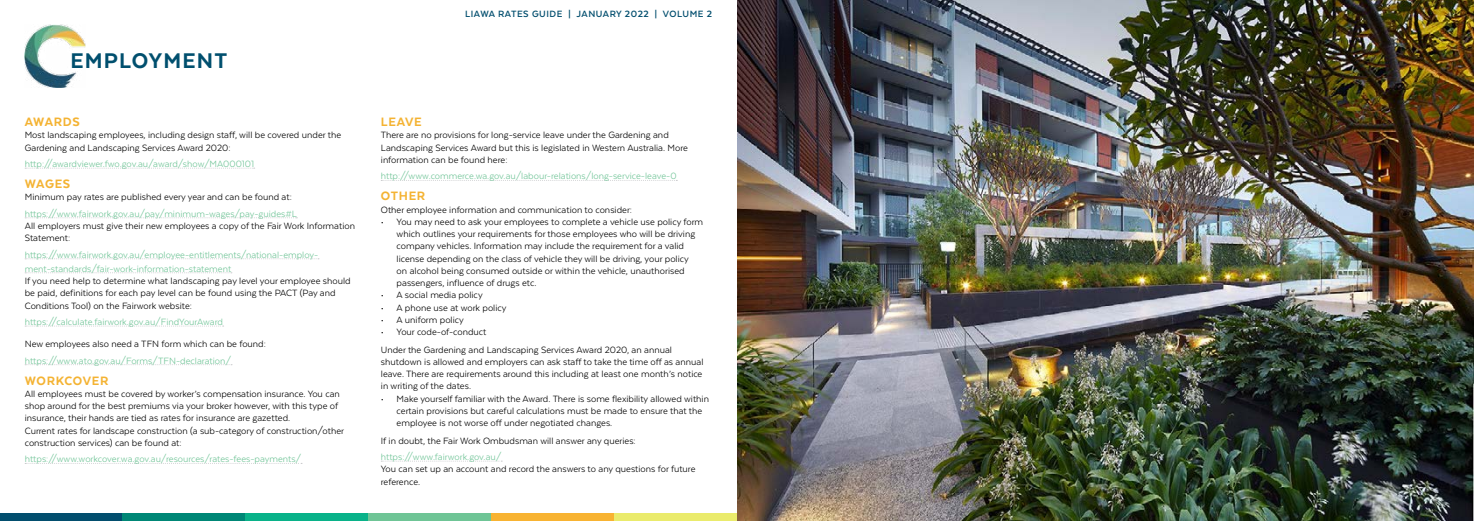
<style>
.page{position:relative;width:1474px;height:521px;background:#fff}
.page>*{position:absolute;margin:0;border:0;box-sizing:border-box;transform-origin:0 0}
.t1{font:800 24.5px "Texta";letter-spacing:.05em;color:#004f6e}
.t2{font:800 14px "Texta";letter-spacing:.05em;color:#f4b333}
.t3{font:10.5px/12.2px "Texta";color:#000}
.t4{font:10.5px/14px "Texta";color:#70c497}
.t5{font:700 10.5px "Texta";letter-spacing:.05em;color:#024e6e}
</style>
<div class="page">
<div style="left:0;top:513px;width:122px;height:8px;background:#024e6e"></div>
<div style="left:122px;top:513px;width:123px;height:8px;background:#008776"></div>
<div style="left:245px;top:513px;width:123px;height:8px;background:#09b289"></div>
<div style="left:368px;top:513px;width:123px;height:8px;background:#6fc596"></div>
<div style="left:491px;top:513px;width:123px;height:8px;background:#f8b332"></div>
<div style="left:614px;top:513px;width:123px;height:8px;background:#eaeb6c"></div>
<img style="left:25px;top:25px;width:60px;height:63px">
<svg style="left:25px;top:168px;width:230px;height:1px"></svg>
<svg style="left:25px;top:217px;width:272px;height:1px"></svg>
<svg style="left:25px;top:258px;width:294px;height:1px"></svg>
<svg style="left:25px;top:272px;width:207px;height:1px"></svg>
<svg style="left:25px;top:326px;width:199px;height:1px"></svg>
<svg style="left:25px;top:364px;width:207px;height:1px"></svg>
<svg style="left:25px;top:463px;width:277px;height:1px"></svg>
<svg style="left:381px;top:180px;width:296px;height:1px"></svg>
<svg style="left:381px;top:461px;width:121px;height:1px"></svg>
<img style="left:737px;top:0;width:736px;height:521px">
<h1 class="t1" style="left:70px;top:48px;width:158px">EMPLOYMENT</h1>
<h2 class="t2" style="left:25px;top:115px;width:56px">AWARDS</h2>
<p class="t3" style="left:25px;top:129px;width:318px">Most landscaping employees, including design staff, will be covered under the<br>Gardening and Landscaping Services Award 2020:</p>
<p class="t4" style="left:25px;top:157px;width:231px">http://awardviewer.fwo.gov.au/award/show/MA000101</p>
<h2 class="t2" style="left:25px;top:177px;width:47px">WAGES</h2>
<p class="t3" style="left:25px;top:191px;width:268px">Minimum pay rates are published every year and can be found at:</p>
<p class="t4" style="left:25px;top:206px;width:273px">https://www.fairwork.gov.au/pay/minimum-wages/pay-guides#L</p>
<p class="t3" style="left:25px;top:220px;width:332px">All employers must give their new employees a copy of the Fair Work Information<br>Statement:</p>
<p class="t4" style="left:25px;top:247px;width:295px">https://www.fairwork.gov.au/employee-entitlements/national-employ&shy;ment-standards/fair-work-information-statement</p>
<p class="t3" style="left:25px;top:275px;width:327px">If you need help to determine what landscaping pay level your employee should be paid, definitions for each pay level can be found using the PACT (Pay and<br>Conditions Tool) on the Fairwork website:</p>
<p class="t4" style="left:25px;top:315px;width:200px">https://calculate.fairwork.gov.au/FindYourAward</p>
<p class="t3" style="left:25px;top:338px;width:243px">New employees also need a TFN form which can be found:</p>
<p class="t4" style="left:25px;top:353px;width:208px">https://www.ato.gov.au/Forms/TFN-declaration/</p>
<h2 class="t2" style="left:25px;top:373px;width:85px">WORKCOVER</h2>
<p class="t3" style="left:25px;top:387px;width:321px">All employees must be covered by worker’s compensation insurance. You can shop around for the best premiums via your broker however, with this type of insurance, their hands are tied as rates for insurance are gazetted.<br>Current rates for landscape construction (a sub-category of construction/other construction services) can be found at:</p>
<p class="t4" style="left:25px;top:452px;width:278px">https://www.workcover.wa.gov.au/resources/rates-fees-payments/</p>
<p class="t5" style="left:465px;top:9px;width:248px">LIAWA RATES GUIDE | JANUARY 2022 | VOLUME 2</p>
<h2 class="t2" style="left:381px;top:115px;width:42px">LEAVE</h2>
<p class="t3" style="left:381px;top:129px;width:308px">There are no provisions for long-service leave under the Gardening and<br>Landscaping Services Award but this is legislated in Western Australia. More information can be found here:</p>
<p class="t4" style="left:381px;top:169px;width:297px">http://www.commerce.wa.gov.au/labour-relations/long-service-leave-0</p>
<h2 class="t2" style="left:381px;top:189px;width:46px">OTHER</h2>
<p class="t3" style="left:381px;top:203px;width:253px">Other employee information and communication to consider:</p>
<p class="t3" style="left:396px;top:215px;width:308px;text-indent:-16px">• You may need to ask your employees to complete a vehicle use policy form which outlines your requirements for those employees who will be driving company vehicles. Information may include the requirement for a valid license depending on the class of vehicle they will be driving, your policy<br>on alcohol being consumed outside or within the vehicle, unauthorised passengers, influence of drugs etc.</p>
<p class="t3" style="left:381px;top:289px;width:103px">• A social media policy</p>
<p class="t3" style="left:381px;top:301px;width:127px">• A phone use at work policy</p>
<p class="t3" style="left:381px;top:313px;width:85px">• A uniform policy</p>
<p class="t3" style="left:381px;top:323px;width:293px;line-height:17.5px">• Your code-of-conduct<br>Under the Gardening and Landscaping Services Award 2020, an annual</p>
<p class="t3" style="left:381px;top:355px;width:324px;text-align:justify">shutdown is allowed and employers can ask staff to take the time off as annual leave. There are requirements around this including at least one month’s notice in writing of the dates.</p>
<p class="t3" style="left:396px;top:392px;width:314px;text-indent:-16px">• Make yourself familiar with the Award. There is some flexibility allowed within certain provisions but careful calculations must be made to ensure that the employee is not worse off under negotiated changes.</p>
<p class="t3" style="left:381px;top:434px;width:256px">If in doubt, the Fair Work Ombudsman will answer any queries:</p>
<p class="t4" style="left:381px;top:450px;width:122px">https://www.fairwork.gov.au/</p>
<p class="t3" style="left:381px;top:463px;width:316px">You can set up an account and record the answers to any questions for future reference.</p>
</div>
